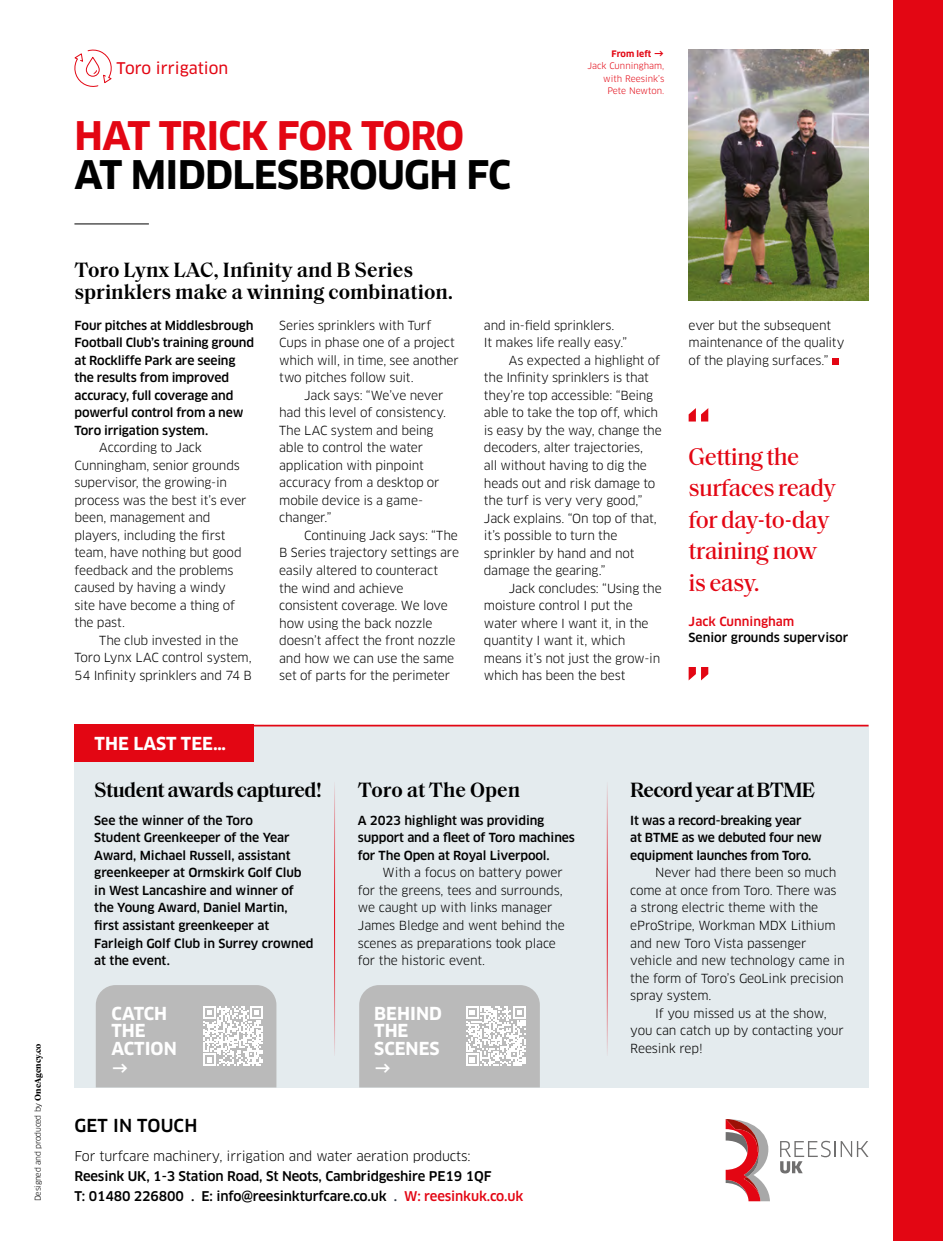
<style>
.page{position:relative;width:943px;height:1241px;background:#fff}
.page>*{position:absolute;margin:0;border:0;box-sizing:border-box;transform-origin:0 0}
.t1{font:700 38.5px "Clan OT";letter-spacing:-.02em;color:#000}
.t2{font:700 38.5px "Clan OT";letter-spacing:-.02em;color:#e30613}
.t3{font:500 24.5px/31.5px "Saol Text";letter-spacing:-.03em;color:#e30613}
.t4{font:600 21px/22.8px "Saol Text";color:#000}
.t5{font:600 21px "Saol Text";letter-spacing:-.03em;color:#000}
.t6{font:600 21px "Saol Text";letter-spacing:-.04em;color:#000}
.t7{font:700 17.5px/17.5px "Clan OT";color:#fff}
.t8{font:500 17.5px "Clan OT";letter-spacing:.01em;color:#000}
.t9{font:700 17.5px "TT Norms Pro";color:#fff}
.t10{font:15.75px "Clan OT News";color:#e30613}
.t11{font:500 13.12px/20.1px "Clan OT";letter-spacing:-.01em;color:#000}
.t12{font:13.12px "Clan OT";letter-spacing:-.01em;color:#000}
.t13{font:12.25px/17.5px "Clan OT";letter-spacing:-.015em;color:#000}
.t14{font:500 12.25px/17.5px "Clan OT";letter-spacing:-.01em;color:#000}
.t15{font:500 12.25px "Clan OT";color:#e30613}
.t16{font:8.75px/12.2px "Clan OT";color:#e30613;text-align:right}
.t17{font:7.88px "Clan OT";letter-spacing:-.025em;color:#000}
.s1{font-family:"Lyon Display";font-weight:700;font-size:8.75px}
.s2{font-weight:700}
.s3{font-family:"TT Norms Pro";font-weight:700;font-size:10.5px}
.s4{color:#2d3846}
.s5{color:#e30613}
</style>
<div class="page">
<hr style="left:74px;top:223px;width:75px;height:1px;background:#000">
<div style="left:831px;top:358px;width:7px;height:6px;background:#e30613"></div>
<div style="left:893px;top:0;width:50px;height:1240px;background:#e30613"></div>
<div style="left:74px;top:724px;width:794px;height:363px;background:#e4ebee"></div>
<hr style="left:74px;top:724px;width:794px;height:2px;background:#e30613">
<div style="left:74px;top:724px;width:180px;height:37px;background:#e30613"></div>
<hr style="left:334px;top:781px;width:1px;height:274px;background:#e30613">
<hr style="left:607px;top:781px;width:1px;height:274px;background:#e30613">
<svg style="left:688px;top:408px;width:20px;height:13px"></svg>
<svg style="left:688px;top:667px;width:20px;height:13px"></svg>
<svg style="left:96px;top:985px;width:180px;height:102px;background:#c2c2c2"></svg>
<svg style="left:359px;top:985px;width:181px;height:102px;background:#c2c2c2"></svg>
<svg style="left:74px;top:50px;width:38px;height:37px"></svg>
<img style="left:688px;top:50px;width:180px;height:250px">
<svg style="left:725px;top:1119px;width:45px;height:81px"></svg>
<svg style="left:780px;top:1140px;width:88px;height:33px"></svg>
<p class="t17" style="left:33px;top:1200px;width:159px;rotate:-90deg">Designed and produced by <span class="s1">OneAgency.co</span></p>
<p class="t10" style="left:117px;top:59px;width:113px">Toro irrigation</p>
<h1 class="t2" style="left:75px;top:114px;width:391px">HAT TRICK FOR TORO</h1>
<h1 class="t1" style="left:75px;top:152px;width:438px">AT MIDDLESBROUGH FC</h1>
<p class="t16" style="left:587px;top:48px;width:78px"><span class="s2">From left</span> <span class="s3">→<br></span>Jack Cunningham, with Reesink’s<br>Pete Newton.</p>
<h3 class="t4" style="left:74px;top:256px;width:380px">Toro Lynx LAC, Infinity and B Series sprinklers make a winning combination.</h3>
<p class="t14" style="left:74px;top:316px;width:181px">Four pitches at Middlesbrough<br>Football Club’s training ground at Rockliffe Park are seeing the results from improved accuracy, full coverage and powerful control from a new<br>Toro irrigation system.</p>
<p class="t13" style="left:74px;top:439px;width:174px;text-indent:25px">According to Jack<br>Cunningham, senior grounds supervisor, the growing-in process was the best it’s ever been, management and players, including the first team, have nothing but good feedback and the problems caused by having a windy site have become a thing of the past.</p>
<p class="t13" style="left:74px;top:631px;width:179px;text-indent:25px">The club invested in the<br>Toro Lynx LAC control system,<br>54 Infinity sprinklers and 74 B</p>
<p class="t13" style="left:279px;top:316px;width:181px">Series sprinklers with Turf<br>Cups in phase one of a project which will, in time, see another two pitches follow suit.</p>
<p class="t13" style="left:279px;top:386px;width:168px;text-indent:25px">Jack says: “We’ve never had this level of consistency.<br>The LAC system and being able to control the water application with pinpoint accuracy from a desktop or mobile device is a game&shy;changer.”</p>
<p class="t13" style="left:279px;top:526px;width:181px;text-indent:25px">Continuing Jack says: “The<br>B Series trajectory settings are easily altered to counteract the wind and achieve consistent coverage. We love how using the back nozzle doesn’t affect the front nozzle and how we can use the same set of parts for the perimeter</p>
<p class="t13" style="left:484px;top:316px;width:132px">and in-field sprinklers.</p>
<p class="t13" style="left:484px;top:334px;width:145px">It makes life really easy.”</p>
<p class="t13" style="left:508px;top:351px;width:153px">As expected a highlight of</p>
<p class="t13" style="left:484px;top:369px;width:167px">the Infinity sprinklers is that</p>
<p class="t13" style="left:484px;top:386px;width:171px">they’re top accessible: “Being</p>
<p class="t13" style="left:484px;top:404px;width:176px">able to take the top off, which</p>
<p class="t13" style="left:484px;top:421px;width:179px">is easy by the way, change the</p>
<p class="t13" style="left:484px;top:439px;width:161px">decoders, alter trajectories,</p>
<p class="t13" style="left:484px;top:456px;width:164px">all without having to dig the</p>
<p class="t13" style="left:484px;top:474px;width:173px">heads out and risk damage to</p>
<p class="t13" style="left:484px;top:491px;width:160px">the turf is very very good,”</p>
<p class="t13" style="left:484px;top:509px;width:174px">Jack explains. “On top of that,</p>
<p class="t13" style="left:484px;top:526px;width:135px">it’s possible to turn the</p>
<p class="t13" style="left:484px;top:544px;width:152px">sprinkler by hand and not</p>
<p class="t13" style="left:484px;top:561px;width:123px">damage the gearing.”</p>
<p class="t13" style="left:508px;top:579px;width:154px">Jack concludes: “Using the</p>
<p class="t13" style="left:484px;top:596px;width:150px">moisture control I put the</p>
<p class="t13" style="left:484px;top:614px;width:166px">water where I want it, in the</p>
<p class="t13" style="left:484px;top:631px;width:143px">quantity I want it, which</p>
<p class="t13" style="left:484px;top:649px;width:178px">means it’s not just the grow-in</p>
<p class="t13" style="left:484px;top:666px;width:143px">which has been the best</p>
<p class="t13" style="left:688px;top:316px;width:157px">ever but the subsequent maintenance of the quality of the playing surfaces.”</p>
<h2 class="t3" style="left:688px;top:439px;width:149px">Getting the surfaces ready for day-to-day training now is easy.</h2>
<p class="t15" style="left:688px;top:614px;width:107px">Jack Cunningham</p>
<p class="t14" style="left:688px;top:629px;width:161px">Senior grounds supervisor</p>
<h3 class="t7" style="left:95px;top:735px;width:133px">THE LAST TEE…</h3>
<h3 class="t5" style="left:94px;top:774px;width:229px">Student awards captured!</h3>
<p class="t14" style="left:94px;top:811px;width:221px">See the winner of the Toro<br>Student Greenkeeper of the Year<br>Award, Michael Russell, assistant greenkeeper at Ormskirk Golf Club in West Lancashire and winner of the Young Award, Daniel Martin, first assistant greenkeeper at<br>Farleigh Golf Club in Surrey crowned at the event.</p>
<h3 class="t7" style="left:111px;top:1004px;width:67px">CATCH<br>THE<br>ACTION</h3>
<h3 class="t9" style="left:111px;top:1055px;width:19px">→</h3>
<h3 class="t4" style="left:358px;top:777px;width:164px">Toro at The Open</h3>
<p class="t14" style="left:358px;top:811px;width:218px">A 2023 highlight was providing support and a fleet of Toro machines for The Open at Royal Liverpool.</p>
<p class="t13" style="left:358px;top:864px;width:208px;text-indent:25px">With a focus on battery power for the greens, tees and surrounds, we caught up with links manager<br>James Bledge and went behind the scenes as preparations took place for the historic event.</p>
<h3 class="t7" style="left:374px;top:1004px;width:69px">BEHIND<br>THE<br>SCENES</h3>
<h3 class="t9" style="left:374px;top:1055px;width:19px">→</h3>
<h3 class="t8" style="left:75px;top:1115px;width:124px">GET IN TOUCH</h3>
<p class="t12" style="left:74px;top:1148px;width:398px">For turfcare machinery, irrigation and water aeration products:</p>
<p class="t11" style="left:74px;top:1166px;width:450px">Reesink UK, 1-3 Station Road, St Neots, Cambridgeshire PE19 1QF<br>T: 01480 226800 . E: info@reesinkturfcare.co.uk <span class="s4">.</span> <span class="s5">W: reesinkuk.co.uk</span></p>
<h3 class="t6" style="left:630px;top:774px;width:187px">Record year at BTME</h3>
<p class="t14" style="left:630px;top:811px;width:193px">It was a record-breaking year<br>at BTME as we debuted four new equipment launches from Toro.</p>
<p class="t13" style="left:630px;top:864px;width:216px;text-indent:25px">Never had there been so much come at once from Toro. There was a strong electric theme with the eProStripe, Workman MDX Lithium and new Toro Vista passenger vehicle and new technology came in the form of Toro’s GeoLink precision spray system.</p>
<p class="t13" style="left:630px;top:1004px;width:215px;text-indent:25px">If you missed us at the show, you can catch up by contacting your<br>Reesink rep!</p>
</div>
